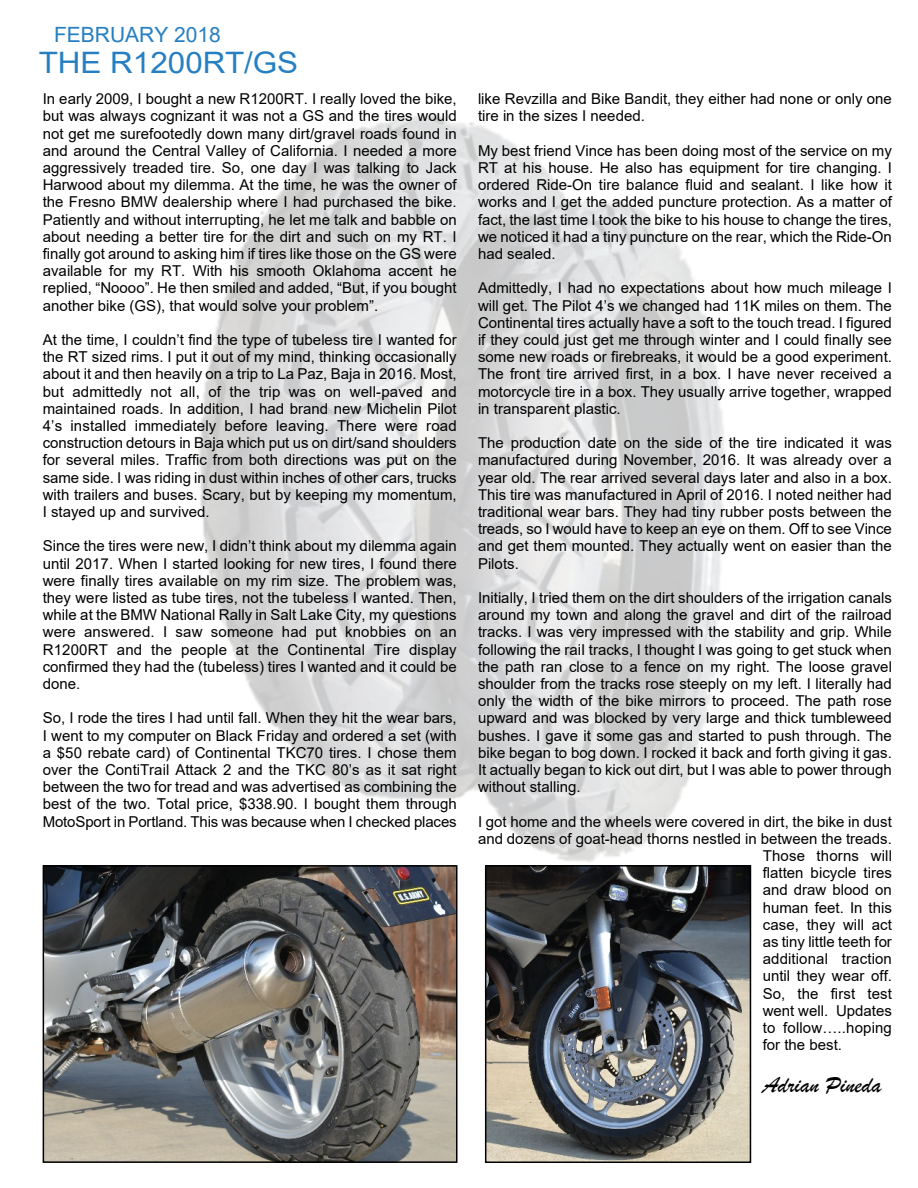
<style>
.page{position:relative;width:918px;height:1188px;background:#fff}
.page>*{position:absolute;margin:0;border:0;box-sizing:border-box;transform-origin:0 0}
.t1{font:29.55px "Arial";color:#257fc2;scale:1.06 1}
.t2{font:24px "Brush Script";color:#000}
.t3{font:21px "Arial";color:#257fc2}
.t4{font:15px/17.2px "Arial";color:#000;text-align:justify}
</style>
<div class="page">
<img style="left:199px;top:113px;width:526px;height:749px">
<img style="left:488px;top:868px;width:260px;height:292px">
<div style="left:485px;top:865px;width:266px;height:298px;border:2px solid #000"></div>
<img style="left:46px;top:868px;width:409px;height:292px">
<div style="left:43px;top:865px;width:415px;height:298px;border:2px solid #000"></div>
<h3 class="t3" style="left:54px;top:27px;width:168px">FEBRUARY 2018</h3>
<h1 class="t1" style="left:39px;top:52px;width:246px">THE R1200RT/GS</h1>
<p class="t4" style="left:43px;top:92px;width:415px">In early 2009, I bought a new R1200RT. I really loved the bike, but was always cognizant it was not a GS and the tires would not get me surefootedly down many dirt/gravel roads found in and around the Central Valley of California. I needed a more aggressively treaded tire. So, one day I was talking to Jack Harwood about my dilemma. At the time, he was the owner of the Fresno BMW dealership where I had purchased the bike.<br>Patiently and without interrupting, he let me talk and babble on about needing a better tire for the dirt and such on my RT. I finally got around to asking him if tires like those on the GS were available for my RT. With his smooth Oklahoma accent he replied, “Noooo”. He then smiled and added, “But, if you bought another bike (GS), that would solve your problem”.</p>
<p class="t4" style="left:43px;top:333px;width:415px">At the time, I couldn’t find the type of tubeless tire I wanted for the RT sized rims. I put it out of my mind, thinking occasionally about it and then heavily on a trip to La Paz, Baja in 2016. Most, but admittedly not all, of the trip was on well-paved and maintained roads. In addition, I had brand new Michelin Pilot 4’s installed immediately before leaving. There were road construction detours in Baja which put us on dirt/sand shoulders for several miles. Traffic from both directions was put on the same side. I was riding in dust within inches of other cars, trucks with trailers and buses. Scary, but by keeping my momentum, I stayed up and survived.</p>
<p class="t4" style="left:43px;top:539px;width:415px">Since the tires were new, I didn’t think about my dilemma again until 2017. When I started looking for new tires, I found there were finally tires available on my rim size. The problem was, they were listed as tube tires, not the tubeless I wanted. Then, while at the BMW National Rally in Salt Lake City, my questions were answered. I saw someone had put knobbies on an R1200RT and the people at the Continental Tire display confirmed they had the (tubeless) tires I wanted and it could be done.</p>
<p class="t4" style="left:43px;top:711px;width:416px">So, I rode the tires I had until fall. When they hit the wear bars, I went to my computer on Black Friday and ordered a set (with a $50 rebate card) of Continental TKC70 tires. I chose them over the ContiTrail Attack 2 and the TKC 80’s as it sat right between the two for tread and was advertised as combining the best of the two. Total price, $338.90. I bought them through MotoSport in Portland. This was because when I checked places</p>
<p class="t4" style="left:478px;top:92px;width:415px">like Revzilla and Bike Bandit, they either had none or only one tire in the sizes I needed.</p>
<p class="t4" style="left:478px;top:143px;width:415px">My best friend Vince has been doing most of the service on my RT at his house. He also has equipment for tire changing. I ordered Ride-On tire balance fluid and sealant. I like how it works and I get the added puncture protection. As a matter of fact, the last time I took the bike to his house to change the tires, we noticed it had a tiny puncture on the rear, which the Ride-On had sealed.</p>
<p class="t4" style="left:478px;top:281px;width:415px">Admittedly, I had no expectations about how much mileage I will get. The Pilot 4’s we changed had 11K miles on them. The Continental tires actually have a soft to the touch tread. I figured if they could just get me through winter and I could finally see some new roads or firebreaks, it would be a good experiment.<br>The front tire arrived first, in a box. I have never received a motorcycle tire in a box. They usually arrive together, wrapped in transparent plastic.</p>
<p class="t4" style="left:478px;top:436px;width:415px">The production date on the side of the tire indicated it was manufactured during November, 2016. It was already over a year old. The rear arrived several days later and also in a box.<br>This tire was manufactured in April of 2016. I noted neither had traditional wear bars. They had tiny rubber posts between the treads, so I would have to keep an eye on them. Off to see Vince and get them mounted. They actually went on easier than the Pilots.</p>
<p class="t4" style="left:478px;top:591px;width:415px">Initially, I tried them on the dirt shoulders of the irrigation canals around my town and along the gravel and dirt of the railroad tracks. I was very impressed with the stability and grip. While following the raiI tracks, I thought I was going to get stuck when the path ran close to a fence on my right. The loose gravel shoulder from the tracks rose steeply on my left. I literally had only the width of the bike mirrors to proceed. The path rose upward and was blocked by very large and thick tumbleweed bushes. I gave it some gas and started to push through. The bike began to bog down. I rocked it back and forth giving it gas.<br>It actually began to kick out dirt, but I was able to power through without stalling.</p>
<p class="t4" style="left:478px;top:814px;width:415px">I got home and the wheels were covered in dirt, the bike in dust</p>
<p class="t4" style="left:478px;top:831px;width:415px">and dozens of goat-head thorns nestled in between the treads.</p>
<p class="t4" style="left:763px;top:849px;width:131px">Those thorns will</p>
<p class="t4" style="left:763px;top:866px;width:131px">flatten bicycle tires</p>
<p class="t4" style="left:763px;top:883px;width:131px">and draw blood on</p>
<p class="t4" style="left:763px;top:900px;width:131px">human feet. In this</p>
<p class="t4" style="left:763px;top:917px;width:131px">case, they will act</p>
<p class="t4" style="left:763px;top:935px;width:131px">as tiny little teeth for</p>
<p class="t4" style="left:763px;top:952px;width:131px">additional traction</p>
<p class="t4" style="left:763px;top:969px;width:131px">until they wear off.</p>
<p class="t4" style="left:763px;top:986px;width:131px">So, the first test</p>
<p class="t4" style="left:763px;top:1003px;width:131px">went well. Updates</p>
<p class="t4" style="left:763px;top:1021px;width:131px">to follow…..hoping</p>
<p class="t4" style="left:763px;top:1038px;width:81px">for the best.</p>
<h2 class="t2" style="left:763px;top:1078px;width:120px">Adrian Pineda</h2>
</div>
